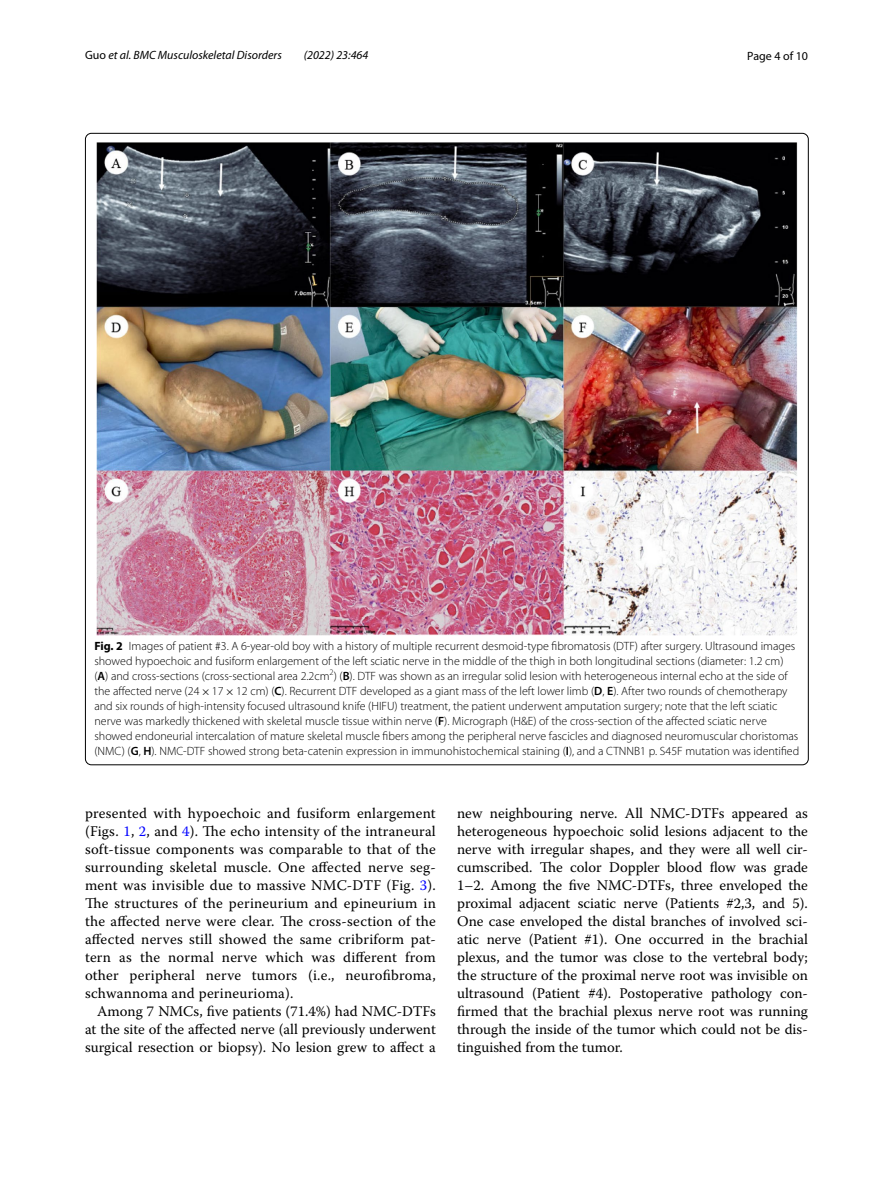
<style>
.page{position:relative;width:893px;height:1187px;background:#fff}
.page>*{position:absolute;margin:0;border:0;box-sizing:border-box;transform-origin:0 0}
.t1{font:14.7px/18px "Warnock Pro";color:#000;text-align:justify}
.t2{font:300 12px/15px "Myriad Pro";color:#000}
.t3{font:italic 12px "Myriad Pro";color:#000}
.t4{font:12px "Myriad Pro";color:#000}
.s1{font-style:normal}
.s2{font-weight:700}
.s3{font-weight:600}
.s4{font-family:"MTSY";font-weight:400}
.s5{color:#00f}
</style>
<div class="page">
<img style="left:97px;top:142px;width:700px;height:493px">
<p class="t3" style="left:85px;top:48px;width:198px"><span class="s1">Guo</span> et al. BMC Musculoskeletal Disorders</p>
<p class="t3" style="left:304px;top:48px;width:66px">(2022) 23:464</p>
<p class="t4" style="left:747px;top:48px;width:62px">Page 4 of 10</p>
<p class="t2" style="left:94px;top:639px;width:706px"><span class="s2">Fig. 2</span> Images of patient #3. A 6-year-old boy with a history of multiple recurrent desmoid-type fibromatosis (DTF) after surgery. Ultrasound images showed hypoechoic and fusiform enlargement of the left sciatic nerve in the middle of the thigh in both longitudinal sections (diameter: 1.2 cm) (<span class="s3">A</span>) and cross-sections (cross-sectional area 2.2cm<sup>2</sup>) (<span class="s3">B</span>). DTF was shown as an irregular solid lesion with heterogeneous internal echo at the side of the affected nerve (24<span class="s4">×</span>17<span class="s4">×</span>12 cm) (<span class="s3">C</span>). Recurrent DTF developed as a giant mass of the left lower limb (<span class="s3">D</span>, <span class="s3">E</span>). After two rounds of chemotherapy and six rounds of high-intensity focused ultrasound knife (HIFU) treatment, the patient underwent amputation surgery; note that the left sciatic nerve was markedly thickened with skeletal muscle tissue within nerve (<span class="s3">F</span>). Micrograph (H&amp;E) of the cross-section of the affected sciatic nerve showed endoneurial intercalation of mature skeletal muscle fibers among the peripheral nerve fascicles and diagnosed neuromuscular choristomas (NMC) (<span class="s3">G</span>, <span class="s3">H</span>). NMC-DTF showed strong beta-catenin expression in immunohistochemical staining (<span class="s3">I</span>), and a CTNNB1 p. S45F mutation was identified</p>
<p class="t1" style="left:85px;top:804px;width:352px">presented with hypoechoic and fusiform enlargement (Figs. <span class="s5">1</span>, <span class="s5">2</span>, and <span class="s5">4</span>). The echo intensity of the intraneural soft-tissue components was comparable to that of the surrounding skeletal muscle. One affected nerve seg&shy;ment was invisible due to massive NMC-DTF (Fig. <span class="s5">3</span>).<br>The structures of the perineurium and epineurium in the affected nerve were clear. The cross-section of the affected nerves still showed the same cribriform pat&shy;tern as the normal nerve which was different from other peripheral nerve tumors (i.e., neurofibroma, schwannoma and perineurioma).</p>
<p class="t1" style="left:85px;top:1002px;width:352px;text-indent:12px">Among 7 NMCs, five patients (71.4%) had NMC-DTFs at the site of the affected nerve (all previously underwent surgical resection or biopsy). No lesion grew to affect a</p>
<p class="t1" style="left:457px;top:804px;width:352px">new neighbouring nerve. All NMC-DTFs appeared as heterogeneous hypoechoic solid lesions adjacent to the nerve with irregular shapes, and they were all well cir&shy;cumscribed. The color Doppler blood flow was grade 1–2. Among the five NMC-DTFs, three enveloped the proximal adjacent sciatic nerve (Patients #2,3, and 5).<br>One case enveloped the distal branches of involved sci&shy;atic nerve (Patient #1). One occurred in the brachial plexus, and the tumor was close to the vertebral body; the structure of the proximal nerve root was invisible on ultrasound (Patient #4). Postoperative pathology con&shy;firmed that the brachial plexus nerve root was running through the inside of the tumor which could not be dis&shy;tinguished from the tumor.</p>
</div>
